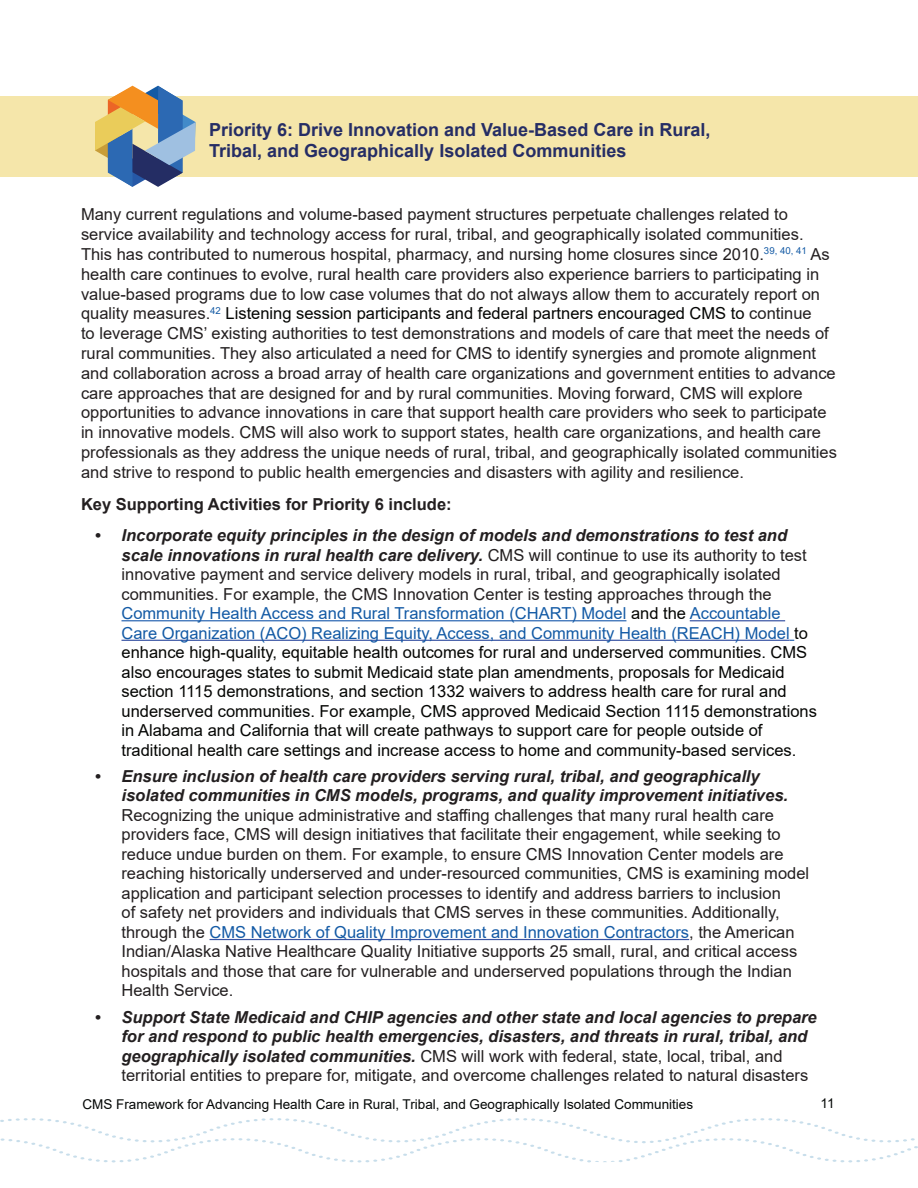
<style>
.page{position:relative;width:918px;height:1188px;background:#fff}
.page>*{position:absolute;margin:0;border:0;box-sizing:border-box;transform-origin:0 0}
.H2_-PRIORITY{font:700 18px/21px "Arial";color:#252d65}
.Body_Text{font:16.5px/19.8px "Arial";color:#231f20}
.t1{font:16.5px/19.5px "Arial";color:#040503}
.t2{font:italic 700 16.5px/19.5px "Arial";color:#231f20}
.Body_Text-2{font:700 16.5px "Arial";color:#231f20}
.t3{font:13.5px "Arial";color:#040706}
.t4{font:13.5px "Arial";color:#050806}
.s1{color:#040503}
.s2{font-weight:700;font-style:italic;color:#231f20}
.s3{color:#231f20}
.s4{color:#135aa5}
.s5{font-weight:700;font-style:italic}
.s6{font-weight:400;font-style:normal}
</style>
<div class="page">
<svg style="left:0;top:1118px;width:918px;height:45px"></svg>
<div style="left:0;top:97px;width:918px;height:80px;background:#f5e6aa"></div>
<hr style="left:122px;top:620px;width:504px;height:1px;background:#2865b1">
<hr style="left:690px;top:620px;width:95px;height:1px;background:#3853a3">
<hr style="left:122px;top:640px;width:668px;height:1px;background:#3853a3">
<hr style="left:210px;top:939px;width:479px;height:1px;background:#3853a3">
<svg style="left:95px;top:86px;width:101px;height:101px"></svg>
<h2 class="H2_-PRIORITY" style="left:209px;top:120px;width:503px">Priority 6: Drive Innovation and Value-Based Care in Rural,<br>Tribal, and Geographically Isolated Communities</h2>
<p class="Body_Text" style="left:81px;top:205px;width:757px">Many current regulations and volume-based payment structures perpetuate challenges related to service availability and technology access for rural, tribal, and geographically isolated communities.<br>This has contributed to numerous hospital, pharmacy, and nursing home closures since 2010.<sup>39,</sup> <sup>40,</sup> <sup>41</sup> As health care continues to evolve, rural health care providers also experience barriers to participating in value-based programs due to low case volumes that do not always allow them to accurately report on quality measures.<sup>42</sup> <span class="s1">Listening session participants and federal partners encouraged CMS to</span> continue<br>to leverage CMS’ existing authorities to test demonstrations and models of care that meet the needs of rural communities. They also articulated a need for CMS to identify synergies and promote alignment and collaboration across a broad array of health care organizations and government entities to advance care approaches that are designed for and by rural communities. Moving forward, CMS will explore opportunities to advance innovations in care that support health care providers who seek to participate in innovative models. CMS will also work to support states, health care organizations, and health care professionals as they address the unique needs of rural, tribal, and geographically isolated communities and strive to respond to public health emergencies and disasters with agility and resilience.</p>
<p class="Body_Text-2" style="left:81px;top:492px;width:372px">Key Supporting Activities for Priority 6 include:</p>
<p class="t1" style="left:121px;top:525px;width:697px;text-indent:-27px"><span class="s2">• Incorporate equity principles in the design of models and demonstrations to test and scale innovations in rural health care delivery.</span> <span class="s3">CMS will continue to use its authority to test innovative payment and service delivery models in rural, tribal, and geographically isolated communities. For example, the CMS Innovation Center is testing approaches through the </span><span class="s4">Community Health Access and Rural Transformation (CHART) Model</span> and the <span class="s4">Accountable Care Organization (ACO) Realizing Equity, Access, and Community Health (REACH) Model</span> to enhance high-quality, equitable health outcomes for rural and underserved communities. CMS also encourages states to submit Medicaid state plan amendments, proposals for Medicaid section 1115 demonstrations, and section 1332 waivers to address health care for rural and underserved communities. For example, CMS approved Medicaid Section 1115 demonstrations in Alabama and California that will create pathways to support care for people outside of traditional health care settings and increase access to home and community-based services.</p>
<p class="Body_Text" style="left:122px;top:766px;width:689px;text-indent:-27px"><span class="s5">• Ensure inclusion of health care providers serving rural, tribal, and geographically isolated communities in CMS models, programs, and quality improvement initiatives.<br></span>Recognizing the unique administrative and staffing challenges that many rural health care providers face, CMS will design initiatives that facilitate their engagement, while seeking to reduce undue burden on them. For example, to ensure CMS Innovation Center models are reaching historically underserved and under-resourced communities, CMS is examining model application and participant selection processes to identify and address barriers to inclusion<br>of safety net providers and individuals that CMS serves in these communities. Additionally, through the <span class="s4">CMS Network of Quality Improvement and Innovation Contractors</span>, the American Indian/Alaska Native Healthcare Quality Initiative supports 25 small, rural, and critical access hospitals and those that care for vulnerable and underserved populations through the Indian Health Service.</p>
<p class="t2" style="left:122px;top:1007px;width:697px;text-indent:-27px">• Support State Medicaid and CHIP agencies and other state and local agencies to prepare for and respond to public health emergencies, disasters, and threats in rural, tribal, and geographically isolated communities. <span class="s6">CMS will work with federal, state, local, tribal, and territorial entities to prepare for, mitigate, and overcome challenges related to natural disasters</span></p>
<p class="t3" style="left:82px;top:1095px;width:612px">CMS Framework for Advancing Health Care in Rural, Tribal, and Geographically Isolated Communities</p>
<p class="t4" style="left:821px;top:1094px;width:16px">11</p>
</div>
